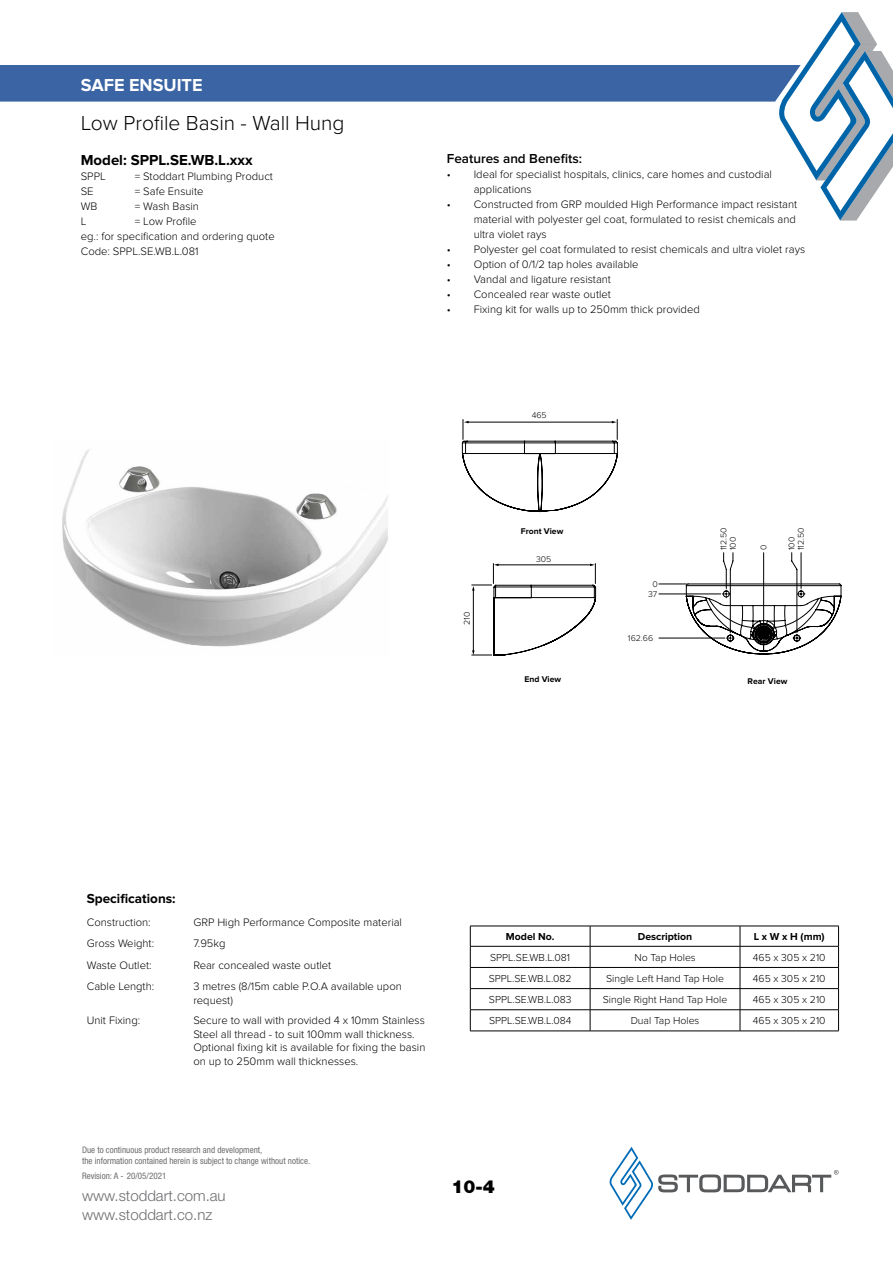
<style>
.page{position:relative;width:893px;height:1263px;background:#fff}
.page>*{position:absolute;margin:0;border:0;box-sizing:border-box;transform-origin:0 0}
.t1{font:300 21px "Proxima Nova";color:#000}
.t2{font:700 18px "Proxima Nova";color:#fff}
.t3{font:900 18px "Helvetica Neue LT Std";color:#000}
.t4{font:300 15px/19.5px "Helvetica Neue";color:#6d6e71}
.t5{font:700 15px "Proxima Nova";color:#000}
.t6{font:600 13.5px "Proxima Nova";color:#000}
.t7{font:700 13.5px "Proxima Nova";color:#000}
.t8{font:300 11.25px/15px "Proxima Nova";color:#000}
.t9{font:300 10.5px "Proxima Nova";color:#000}
.t10{font:700 10.5px "Proxima Nova";color:#000}
.t11{font:condensed 9px/10.8px "Helvetica Neue LT Pro";color:#6d6e71}
.t12{font:300 8.55px/9.3px "Proxima Nova";color:#010101}
.t13{font:700 8.55px "Proxima Nova";color:#000}
</style>
<div class="page">
<svg style="left:0;top:12px;width:893px;height:209px"></svg>
<svg style="left:609px;top:1147px;width:229px;height:73px"></svg>
<svg style="left:659px;top:552px;width:182px;height:102px"></svg>
<svg style="left:461px;top:419px;width:157px;height:94px"></svg>
<svg style="left:471px;top:563px;width:126px;height:93px"></svg>
<img style="left:62px;top:449px;width:326px;height:198px">
<hr style="left:470px;top:926px;width:120px;height:1px;background:#000">
<hr style="left:590px;top:926px;width:150px;height:1px;background:#000">
<hr style="left:740px;top:926px;width:99px;height:1px;background:#000">
<hr style="left:470px;top:946px;width:120px;height:1px;background:#000">
<hr style="left:590px;top:946px;width:150px;height:1px;background:#000">
<hr style="left:740px;top:946px;width:99px;height:1px;background:#000">
<hr style="left:470px;top:967px;width:120px;height:1px;background:#000">
<hr style="left:590px;top:967px;width:150px;height:1px;background:#000">
<hr style="left:740px;top:967px;width:99px;height:1px;background:#000">
<hr style="left:470px;top:988px;width:120px;height:1px;background:#000">
<hr style="left:590px;top:988px;width:150px;height:1px;background:#000">
<hr style="left:740px;top:988px;width:99px;height:1px;background:#000">
<hr style="left:470px;top:1009px;width:120px;height:1px;background:#000">
<svg style="left:470px;top:926px;width:1px;height:105px"></svg>
<hr style="left:590px;top:1009px;width:150px;height:1px;background:#000">
<svg style="left:590px;top:926px;width:1px;height:105px"></svg>
<hr style="left:740px;top:1009px;width:99px;height:1px;background:#000">
<svg style="left:740px;top:926px;width:1px;height:105px"></svg>
<svg style="left:838px;top:926px;width:1px;height:105px"></svg>
<hr style="left:470px;top:1031px;width:120px;height:1px;background:#000">
<hr style="left:590px;top:1031px;width:150px;height:1px;background:#000">
<hr style="left:740px;top:1031px;width:99px;height:1px;background:#000">
<h2 class="t2" style="left:81px;top:74px;width:123px">SAFE ENSUITE</h2>
<h1 class="t1" style="left:81px;top:111px;width:265px">Low Profile Basin - Wall Hung</h1>
<h3 class="t5" style="left:81px;top:151px;width:173px">Model: SPPL.SE.WB.L.xxx</h3>
<p class="t8" style="left:81px;top:168px;width:27px">SPPL</p>
<p class="t8" style="left:135px;top:168px;width:140px">= Stoddart Plumbing Product</p>
<p class="t8" style="left:81px;top:183px;width:14px">SE</p>
<p class="t8" style="left:135px;top:183px;width:70px">= Safe Ensuite</p>
<p class="t8" style="left:81px;top:198px;width:18px">WB</p>
<p class="t8" style="left:135px;top:198px;width:66px">= Wash Basin</p>
<p class="t8" style="left:81px;top:213px;width:7px">L</p>
<p class="t8" style="left:81px;top:213px;width:195px;text-indent:54px">= Low Profile<br>eg.: for specification and ordering quote<br>Code: SPPL.SE.WB.L.081</p>
<p class="t6" style="left:447px;top:151px;width:137px">Features and Benefits:</p>
<p class="t8" style="left:474px;top:167px;width:300px;text-indent:-27px">• Ideal for specialist hospitals, clinics, care homes and custodial applications</p>
<p class="t8" style="left:474px;top:197px;width:325px;text-align:justify;text-indent:-27px">• Constructed from GRP moulded High Performance impact resistant material with polyester gel coat, formulated to resist chemicals and ultra violet rays</p>
<p class="t8" style="left:447px;top:242px;width:360px">• Polyester gel coat formulated to resist chemicals and ultra violet rays</p>
<p class="t8" style="left:447px;top:257px;width:193px">• Option of 0/1/2 tap holes available</p>
<p class="t8" style="left:447px;top:272px;width:166px">• Vandal and ligature resistant</p>
<p class="t8" style="left:447px;top:287px;width:166px">• Concealed rear waste outlet</p>
<p class="t8" style="left:447px;top:302px;width:255px">• Fixing kit for walls up to 250mm thick provided</p>
<p class="t12" style="left:463px;top:625px;width:15px;rotate:-90deg">210</p>
<p class="t12" style="left:532px;top:411px;width:17px">465</p>
<p class="t13" style="left:521px;top:526px;width:44px">Front View</p>
<p class="t12" style="left:536px;top:555px;width:17px">305</p>
<p class="t12" style="left:648px;top:579px;width:11px;line-height:10.1px;text-align:center">0<br>37</p>
<p class="t12" style="left:628px;top:633px;width:27px">162.66</p>
<p class="t12" style="left:719px;top:550px;width:24px;rotate:-90deg">112.50<br>100</p>
<p class="t12" style="left:759px;top:550px;width:7px;rotate:-90deg">0</p>
<p class="t12" style="left:787px;top:550px;width:24px;rotate:-90deg">100<br>112.50</p>
<p class="t13" style="left:524px;top:674px;width:38px">End View</p>
<p class="t13" style="left:748px;top:676px;width:41px">Rear View</p>
<p class="t7" style="left:87px;top:891px;width:90px">Specifications:</p>
<p class="t8" style="left:87px;top:915px;width:65px">Construction:</p>
<p class="t8" style="left:193px;top:915px;width:210px">GRP High Performance Composite material</p>
<p class="t8" style="left:87px;top:936px;width:69px">Gross Weight:</p>
<p class="t8" style="left:193px;top:936px;width:34px">7.95kg</p>
<p class="t8" style="left:87px;top:957px;width:66px">Waste Outlet:</p>
<p class="t8" style="left:193px;top:957px;width:140px">Rear concealed waste outlet</p>
<p class="t8" style="left:87px;top:979px;width:69px">Cable Length:</p>
<p class="t8" style="left:193px;top:980px;width:210px;line-height:13.5px">3 metres (8/15m cable P.O.A available upon request)</p>
<p class="t8" style="left:87px;top:1013px;width:55px">Unit Fixing:</p>
<p class="t8" style="left:193px;top:1014px;width:234px;line-height:13.5px">Secure to wall with provided 4 x 10mm Stainless Steel all thread - to suit 100mm wall thickness.<br>Optional fixing kit is available for fixing the basin on up to 250mm wall thicknesses.</p>
<p class="t10" style="left:506px;top:931px;width:50px">Model No.</p>
<p class="t10" style="left:638px;top:931px;width:56px">Description</p>
<p class="t10" style="left:754px;top:931px;width:72px">L x W x H (mm)</p>
<p class="t9" style="left:490px;top:951px;width:81px">SPPL.SE.WB.L.081</p>
<p class="t9" style="left:634px;top:951px;width:63px">No Tap Holes</p>
<p class="t9" style="left:753px;top:951px;width:74px">465 x 305 x 210</p>
<p class="t9" style="left:489px;top:972px;width:84px">SPPL.SE.WB.L.082</p>
<p class="t9" style="left:606px;top:972px;width:120px">Single Left Hand Tap Hole</p>
<p class="t9" style="left:753px;top:972px;width:74px">465 x 305 x 210</p>
<p class="t9" style="left:489px;top:993px;width:84px">SPPL.SE.WB.L.083</p>
<p class="t9" style="left:603px;top:993px;width:126px">Single Right Hand Tap Hole</p>
<p class="t9" style="left:753px;top:993px;width:74px">465 x 305 x 210</p>
<p class="t9" style="left:489px;top:1014px;width:84px">SPPL.SE.WB.L.084</p>
<p class="t9" style="left:631px;top:1014px;width:70px">Dual Tap Holes</p>
<p class="t9" style="left:753px;top:1014px;width:74px">465 x 305 x 210</p>
<p class="t11" style="left:82px;top:1144px;width:230px">Due to continuous product research and development,<br>the information contained herein is subject to change without notice.</p>
<h3 class="t4" style="left:82px;top:1185px;width:145px">www.stoddart.com.au www.stoddart.co.nz</h3>
<p class="t11" style="left:82px;top:1170px;width:86px">Revision: A - 20/05/2021</p>
<h2 class="t3" style="left:451px;top:1175px;width:45px">10-4</h2>
</div>
